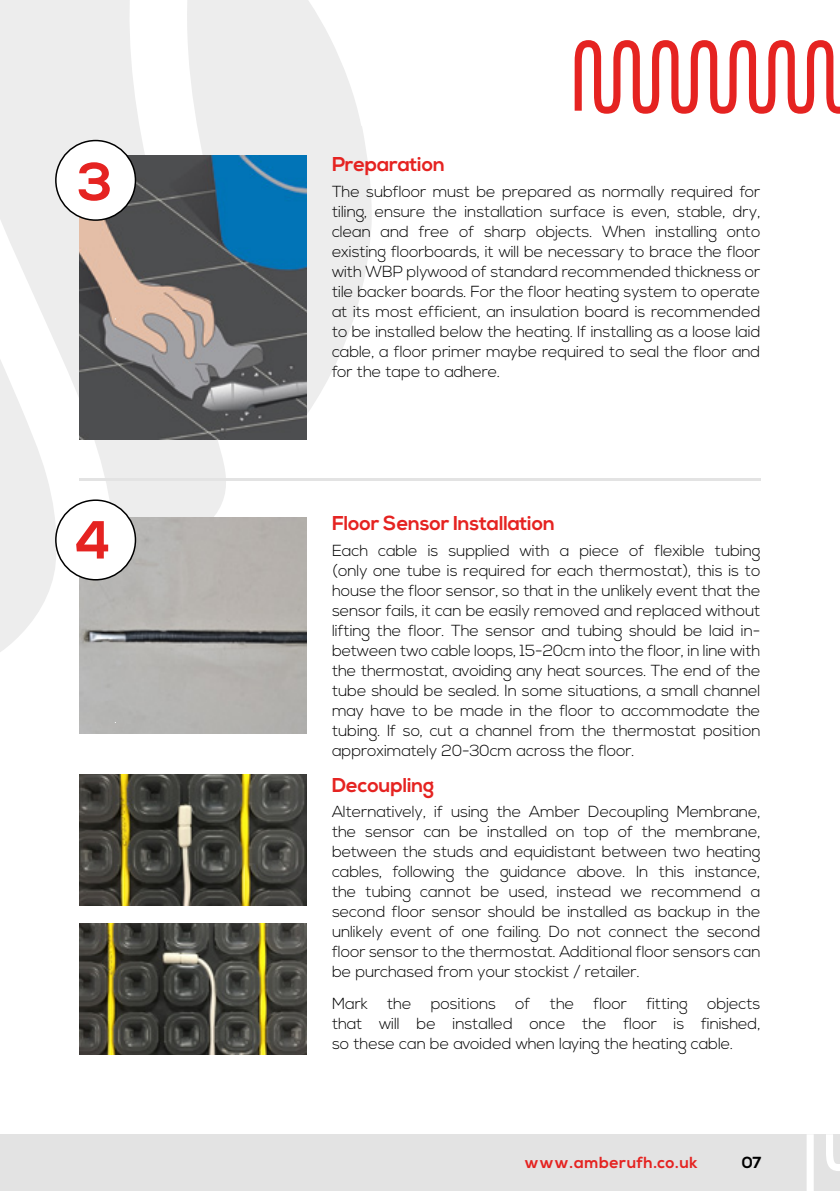
<style>
.page{position:relative;width:840px;height:1191px;background:#fff}
.page>*{position:absolute;margin:0;border:0;box-sizing:border-box;transform-origin:0 0}
.t1{font:700 53.4px "Nexa";color:#e52321}
.t2{font:700 20px "Nexa";letter-spacing:-.01em;color:#e52321}
.t3{font:300 16px/20px "Nexa";letter-spacing:-.01em;color:#000;text-align:justify}
.t4{font:700 16px "Nexa";letter-spacing:.025em;color:#e52321}
.t5{font:700 16px "Nexa";color:#000}
</style>
<div class="page">
<svg style="left:57px;top:0;width:172px;height:577px;fill:#ededed"></svg>
<svg style="left:0;top:0;width:57px;height:652px"></svg>
<svg style="left:184px;top:0;width:188px;height:437px;fill:#ededed"></svg>
<img style="left:79px;top:156px;width:227px;height:283px">
<img style="left:79px;top:517px;width:227px;height:216px">
<img style="left:79px;top:775px;width:227px;height:130px">
<img style="left:79px;top:923px;width:227px;height:131px">
<svg style="left:574px;top:40px;width:265px;height:74px"></svg>
<div style="left:0;top:1134px;width:839px;height:57px;background:#e3e3e3"></div>
<svg style="left:807px;top:1134px;width:32px;height:57px"></svg>
<div style="left:56px;top:140px;width:79px;height:80px;background:#fff;border-radius:50%"></div>
<div style="left:55px;top:140px;width:81px;height:81px;border:2px solid #000;border-radius:50%"></div>
<div style="left:56px;top:500px;width:79px;height:80px;background:#fff;border-radius:50%"></div>
<div style="left:55px;top:499px;width:81px;height:81px;border:2px solid #000;border-radius:50%"></div>
<hr style="left:79px;top:478px;width:681px;height:3px;background:#e3e3e3">
<h1 class="t1" style="left:78px;top:151px;width:36px">3</h1>
<h1 class="t1" style="left:74px;top:509px;width:38px">4</h1>
<p class="t2" style="left:332px;top:152px;width:114px">Preparation</p>
<p class="t3" style="left:332px;top:182px;width:430px">The subfloor must be prepared as normally required for tiling, ensure the installation surface is even, stable, dry, clean and free of sharp objects. When installing onto existing floorboards, it will be necessary to brace the floor with WBP plywood of standard recommended thickness or tile backer boards. For the floor heating system to operate at its most efficient, an insulation board is recommended to be installed below the heating. If installing as a loose laid cable, a floor primer maybe required to seal the floor and for the tape to adhere.</p>
<p class="t2" style="left:332px;top:512px;width:224px">Floor Sensor Installation</p>
<p class="t3" style="left:332px;top:541px;width:430px">Each cable is supplied with a piece of flexible tubing (only one tube is required for each thermostat), this is to house the floor sensor, so that in the unlikely event that the sensor fails, it can be easily removed and replaced without lifting the floor. The sensor and tubing should be laid in&shy;between two cable loops, 15-20cm into the floor, in line with the thermostat, avoiding any heat sources. The end of the tube should be sealed. In some situations, a small channel may have to be made in the floor to accommodate the tubing. If so, cut a channel from the thermostat position approximately 20-30cm across the floor.</p>
<p class="t2" style="left:332px;top:773px;width:104px">Decoupling</p>
<p class="t3" style="left:332px;top:802px;width:430px">Alternatively, if using the Amber Decoupling Membrane, the sensor can be installed on top of the membrane, between the studs and equidistant between two heating cables, following the guidance above. In this instance, the tubing cannot be used, instead we recommend a second floor sensor should be installed as backup in the unlikely event of one failing. Do not connect the second floor sensor to the thermostat. Additional floor sensors can be purchased from your stockist / retailer.</p>
<p class="t3" style="left:332px;top:994px;width:430px">Mark the positions of the floor fitting objects that will be installed once the floor is finished, so these can be avoided when laying the heating cable.</p>
<p class="t4" style="left:524px;top:1152px;width:175px">www.amberufh.co.uk</p>
<p class="t5" style="left:741px;top:1152px;width:21px">07</p>
</div>
